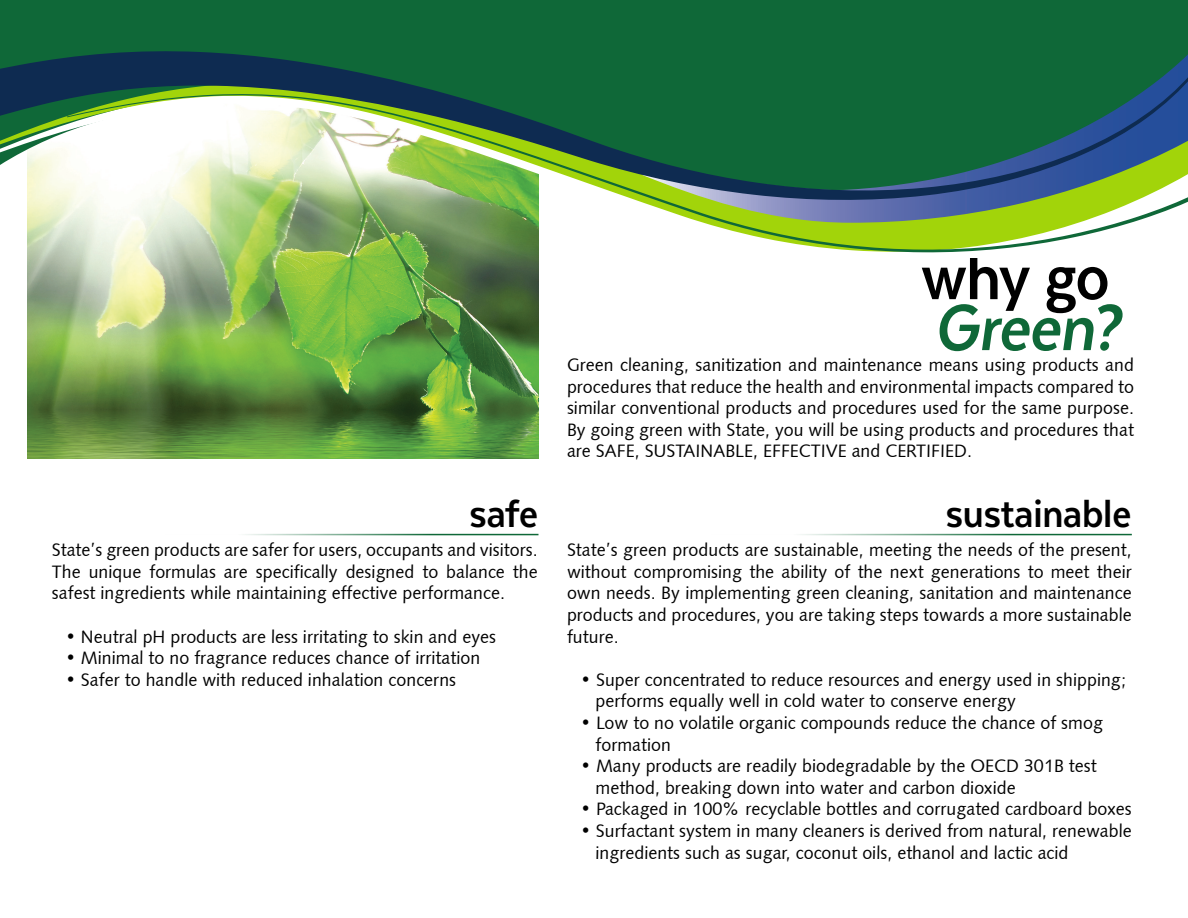
<style>
.page{position:relative;width:1188px;height:918px;background:#fff}
.page>*{position:absolute;margin:0;border:0;box-sizing:border-box;transform-origin:0 0}
.t1{font:italic 700 75px "Texta Narrow";letter-spacing:-.01em;color:#0f6838}
.t2{font:700 75px "Texta Narrow";color:#000}
.t3{font:700 45px "Texta Narrow";letter-spacing:-.005em;color:#000}
.t4{font:18px/21.6px "Humanist 531 BT Roman A";color:#000;text-align:justify}
</style>
<div class="page">
<img style="left:27px;top:257px;width:511px;height:202px">
<hr style="left:165px;top:534px;width:373px;height:1px;background:#0f6838">
<hr style="left:711px;top:534px;width:421px;height:1px;background:#0f6838">
<div style="left:0;top:0;width:1188px;height:51px;background:#0f6838"></div>
<svg style="left:27px;top:252px;width:512px;height:5px"></svg>
<svg style="left:0;top:51px;width:1188px;height:151px;fill:#0f6838"></svg>
<svg style="left:67px;top:94px;width:1121px;height:159px"></svg>
<p class="t3" style="left:469px;top:490px;width:70px">safe</p>
<p class="t4" style="left:52px;top:539px;width:488px">State’s green products are safer for users, occupants and visitors.<br>The unique formulas are specifically designed to balance the safest ingredients while maintaining effective performance.</p>
<p class="t4" style="left:65px;top:625px;width:432px">• Neutral pH products are less irritating to skin and eyes</p>
<p class="t4" style="left:65px;top:647px;width:416px">• Minimal to no fragrance reduces chance of irritation</p>
<p class="t4" style="left:65px;top:668px;width:392px">• Safer to handle with reduced inhalation concerns</p>
<p class="t2" style="left:921px;top:238px;width:190px">why go</p>
<p class="t1" style="left:934px;top:289px;width:187px">Green?</p>
<p class="t4" style="left:567px;top:354px;width:569px">Green cleaning, sanitization and maintenance means using products and procedures that reduce the health and environmental impacts compared to similar conventional products and procedures used for the same purpose.<br>By going green with State, you will be using products and procedures that are SAFE, SUSTAINABLE, EFFECTIVE and CERTIFIED.</p>
<p class="t3" style="left:946px;top:490px;width:187px">sustainable</p>
<p class="t4" style="left:567px;top:539px;width:566px">State’s green products are sustainable, meeting the needs of the present, without compromising the ability of the next generations to meet their own needs. By implementing green cleaning, sanitation and maintenance products and procedures, you are taking steps towards a more sustainable future.</p>
<p class="t4" style="left:580px;top:668px;width:548px">• Super concentrated to reduce resources and energy used in shipping;</p>
<p class="t4" style="left:596px;top:690px;width:422px">performs equally well in cold water to conserve energy</p>
<p class="t4" style="left:580px;top:711px;width:524px">• Low to no volatile organic compounds reduce the chance of smog</p>
<p class="t4" style="left:596px;top:733px;width:77px">formation</p>
<p class="t4" style="left:580px;top:755px;width:518px">• Many products are readily biodegradable by the OECD 301B test</p>
<p class="t4" style="left:596px;top:776px;width:422px">method, breaking down into water and carbon dioxide</p>
<p class="t4" style="left:580px;top:798px;width:553px">• Packaged in 100% recyclable bottles and corrugated cardboard boxes</p>
<p class="t4" style="left:580px;top:819px;width:553px">• Surfactant system in many cleaners is derived from natural, renewable</p>
<p class="t4" style="left:596px;top:841px;width:474px">ingredients such as sugar, coconut oils, ethanol and lactic acid</p>
</div>
